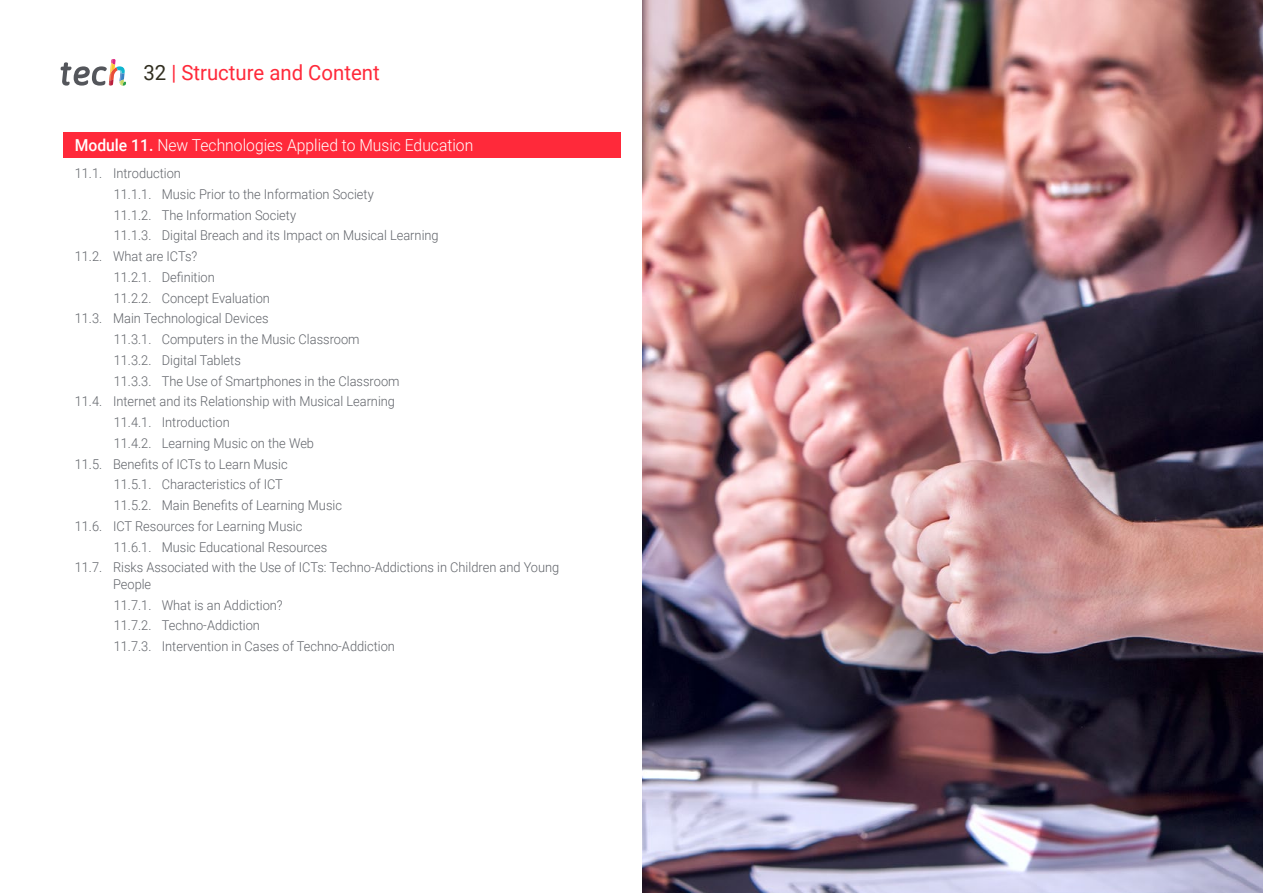
<style>
.page{position:relative;width:1263px;height:893px;background:#fff}
.page>*{position:absolute;margin:0;border:0;box-sizing:border-box;transform-origin:0 0}
.t1{font:21px "Roboto";color:#ff293a}
.t2{font:300 16.5px "Roboto";color:#fff;scale:.95 1}
.t3{font:300 13.5px/20.7px "Roboto";color:#61646a;scale:.95 1}
.s1{color:#312e20}
.s2{font-weight:500}
</style>
<div class="page">
<svg style="left:61px;top:59px;width:65px;height:27px"></svg>
<div style="left:64px;top:132px;width:557px;height:25px;background:#ff293a"></div>
<img style="left:642px;top:0;width:621px;height:893px">
<h1 class="t1" style="left:144px;top:57px;width:238px"><span class="s1">32</span> | Structure and Content</h1>
<p class="t2" style="left:75px;top:133px;width:421px"><span class="s2">Module 11.</span> New Technologies Applied to Music Education</p>
<p class="t3" style="left:75px;top:162px;width:113px">11.1. Introduction</p>
<p class="t3" style="left:114px;top:183px;width:275px">11.1.1. Music Prior to the Information Society</p>
<p class="t3" style="left:114px;top:204px;width:193px">11.1.2. The Information Society</p>
<p class="t3" style="left:114px;top:225px;width:343px">11.1.3. Digital Breach and its Impact on Musical Learning</p>
<p class="t3" style="left:75px;top:245px;width:130px">11.2. What are ICTs?</p>
<p class="t3" style="left:114px;top:266px;width:108px">11.2.1. Definition</p>
<p class="t3" style="left:114px;top:287px;width:166px">11.2.2. Concept Evaluation</p>
<p class="t3" style="left:75px;top:308px;width:205px">11.3. Main Technological Devices</p>
<p class="t3" style="left:114px;top:328px;width:260px">11.3.1. Computers in the Music Classroom</p>
<p class="t3" style="left:114px;top:349px;width:135px">11.3.2. Digital Tablets</p>
<p class="t3" style="left:114px;top:370px;width:302px">11.3.3. The Use of Smartphones in the Classroom</p>
<p class="t3" style="left:75px;top:391px;width:339px">11.4. Internet and its Relationship with Musical Learning</p>
<p class="t3" style="left:114px;top:411px;width:124px">11.4.1. Introduction</p>
<p class="t3" style="left:114px;top:432px;width:212px">11.4.2. Learning Music on the Web</p>
<p class="t3" style="left:75px;top:453px;width:226px">11.5. Benefits of ICTs to Learn Music</p>
<p class="t3" style="left:114px;top:474px;width:180px">11.5.1. Characteristics of ICT</p>
<p class="t3" style="left:114px;top:494px;width:242px">11.5.2. Main Benefits of Learning Music</p>
<p class="t3" style="left:75px;top:515px;width:241px">11.6. ICT Resources for Learning Music</p>
<p class="t3" style="left:114px;top:536px;width:226px">11.6.1. Music Educational Resources</p>
<p class="t3" style="left:75px;top:557px;width:512px">11.7. Risks Associated with the Use of ICTs: Techno-Addictions in Children and Young</p>
<p class="t3" style="left:113px;top:573px;width:298px">People<br>11.7.1. What is an Addiction?<br>11.7.2. Techno-Addiction<br>11.7.3. Intervention in Cases of Techno-Addiction</p>
</div>
